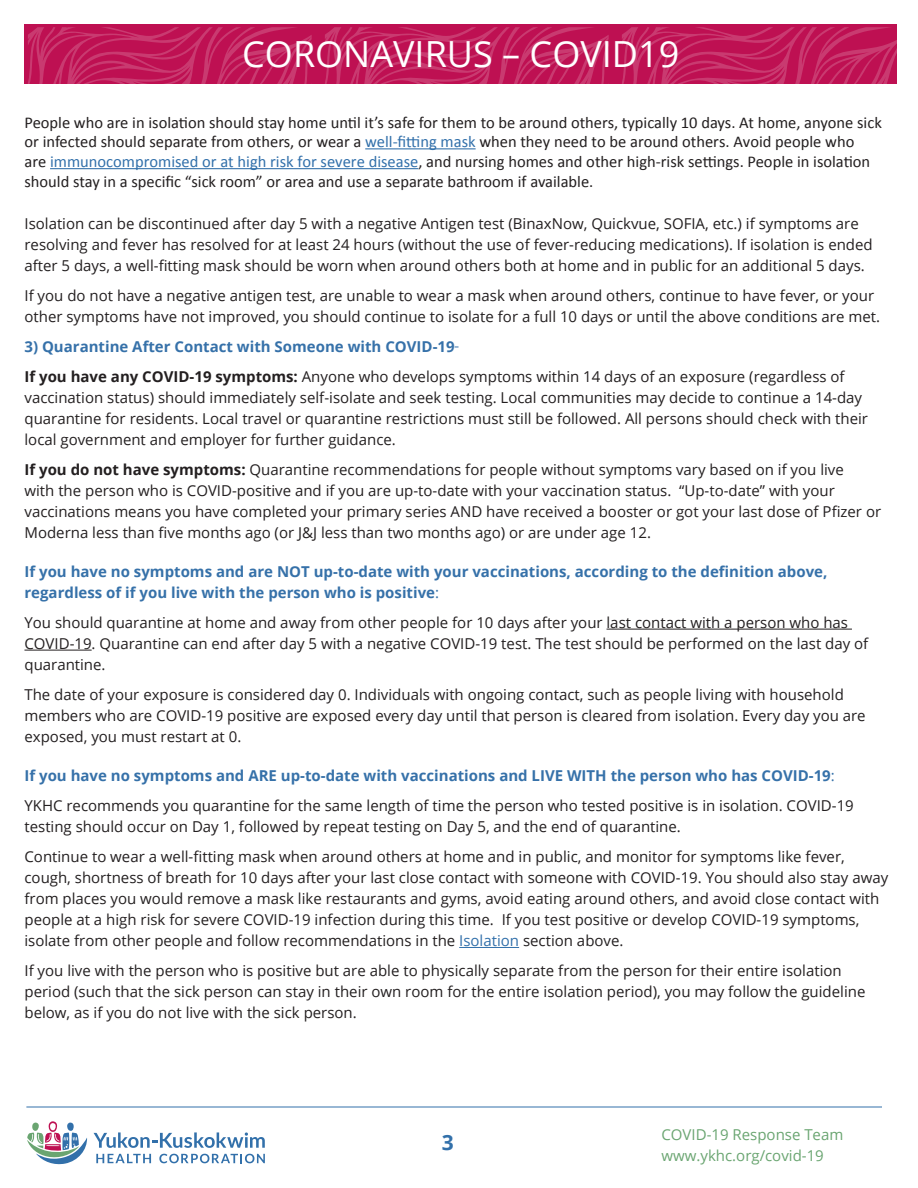
<style>
.page{position:relative;width:918px;height:1188px;background:#fff}
.page>*{position:absolute;margin:0;border:0;box-sizing:border-box;transform-origin:0 0}
.t1{font:36px "Open Sans";color:#fff}
.t2{font:700 21px "Open Sans";color:#3270aa}
.t3{font:16.5px/19.8px "Calibri";color:#231f20}
.t4{font:15px/21px "Open Sans";color:#231f20}
.t5{font:700 15px/21px "Open Sans";color:#3671a9}
.t6{font:15px/21px "Open Sans";color:#6aa571}
.s1{color:#3270aa}
.s2{font-weight:700;color:#3671a9}
.s3{font-weight:700}
.s4{font-weight:400}
.s5{color:#3671a9}
</style>
<div class="page">
<div style="left:24px;top:24px;width:873px;height:59px;background:#be1052"></div>
<svg style="left:28px;top:27px;width:284px;height:56px"></svg>
<svg style="left:325px;top:27px;width:284px;height:56px"></svg>
<svg style="left:622px;top:27px;width:275px;height:56px"></svg>
<svg style="left:94px;top:1132px;width:171px;height:16px"></svg>
<svg style="left:96px;top:1154px;width:55px;height:9px"></svg>
<svg style="left:159px;top:1154px;width:106px;height:9px"></svg>
<svg style="left:27px;top:1121px;width:60px;height:44px"></svg>
<hr style="left:26px;top:1107px;width:856px;height:1px;background:#3270aa">
<hr style="left:365px;top:148px;width:111px;height:1px;background:#3270aa">
<hr style="left:50px;top:168px;width:368px;height:1px;background:#3270aa">
<hr style="left:607px;top:629px;width:245px;height:1px;background:#231f20">
<hr style="left:24px;top:650px;width:68px;height:1px;background:#231f20">
<hr style="left:459px;top:947px;width:60px;height:1px;background:#3270aa">
<h1 class="t1" style="left:242px;top:30px;width:439px">CORONAVIRUS – COVID19</h1>
<p class="t3" style="left:24px;top:112px;width:859px">People who are in isolation should stay home until it’s safe for them to be around others, typically 10 days. At home, anyone sick or infected should separate from others, or wear a <span class="s1">well-fitting mask</span> when they need to be around others. Avoid people who<br>are <span class="s1">immunocompromised or at high risk for severe disease</span>, and nursing homes and other high-risk settings. People in isolation should stay in a specific “sick room” or area and use a separate bathroom if available.</p>
<p class="t4" style="left:24px;top:213px;width:850px">Isolation can be discontinued after day 5 with a negative Antigen test (BinaxNow, Quickvue, SOFIA, etc.) if symptoms are resolving and fever has resolved for at least 24 hours (without the use of fever-reducing medications). If isolation is ended after 5 days, a well-fitting mask should be worn when around others both at home and in public for an additional 5 days.</p>
<p class="t4" style="left:24px;top:285px;width:857px">If you do not have a negative antigen test, are unable to wear a mask when around others, continue to have fever, or your other symptoms have not improved, you should continue to isolate for a full 10 days or until the above conditions are met.</p>
<p class="t4" style="left:24px;top:331px;width:822px;line-height:30px"><span class="s2">3) Quarantine After Contact with Someone with COVID-19<br></span><span class="s3">If you have any COVID-19 symptoms:</span> Anyone who develops symptoms within 14 days of an exposure (regardless of</p>
<p class="t4" style="left:24px;top:387px;width:845px">vaccination status) should immediately self-isolate and seek testing. Local communities may decide to continue a 14-day quarantine for residents. Local travel or quarantine restrictions must still be followed. All persons should check with their local government and employer for further guidance.</p>
<p class="t4" style="left:24px;top:459px;width:858px"><span class="s3">If you do not have symptoms:</span> Quarantine recommendations for people without symptoms vary based on if you live<br>with the person who is COVID-positive and if you are up-to-date with your vaccination status. “Up-to-date” with your vaccinations means you have completed your primary series AND have received a booster or got your last dose of Pfizer or Moderna less than five months ago (or J&amp;J less than two months ago) or are under age 12.</p>
<p class="t5" style="left:24px;top:561px;width:804px">If you have no symptoms and are NOT up-to-date with your vaccinations, according to the definition above, regardless of if you live with the person who is positive<span class="s4">:</span></p>
<p class="t4" style="left:24px;top:612px;width:845px">You should quarantine at home and away from other people for 10 days after your last contact with a person who has<br>COVID-19. Quarantine can end after day 5 with a negative COVID-19 test. The test should be performed on the last day of quarantine.</p>
<p class="t4" style="left:24px;top:684px;width:843px">The date of your exposure is considered day 0. Individuals with ongoing contact, such as people living with household members who are COVID-19 positive are exposed every day until that person is cleared from isolation. Every day you are exposed, you must restart at 0.</p>
<p class="t4" style="left:24px;top:760px;width:831px;line-height:30px"><span class="s2">If you have no symptoms and ARE up-to-date with vaccinations and LIVE WITH the person who has COVID-19</span><span class="s5">:<br></span>YKHC recommends you quarantine for the same length of time the person who tested positive is in isolation. COVID-19</p>
<p class="t4" style="left:24px;top:811px;width:822px;line-height:30px">testing should occur on Day 1, followed by repeat testing on Day 5, and the end of quarantine.<br>Continue to wear a well-fitting mask when around others at home and in public, and monitor for symptoms like fever,</p>
<p class="t4" style="left:24px;top:867px;width:865px">cough, shortness of breath for 10 days after your last close contact with someone with COVID-19. You should also stay away from places you would remove a mask like restaurants and gyms, avoid eating around others, and avoid close contact with people at a high risk for severe COVID-19 infection during this time. If you test positive or develop COVID-19 symptoms, isolate from other people and follow recommendations in the <span class="s1">Isolation</span> section above.</p>
<p class="t4" style="left:24px;top:960px;width:842px">If you live with the person who is positive but are able to physically separate from the person for their entire isolation period (such that the sick person can stay in their own room for the entire isolation period), you may follow the guideline below, as if you do not live with the sick person.</p>
<h2 class="t2" style="left:442px;top:1128px;width:13px">3</h2>
<p class="t6" style="left:662px;top:1124px;width:183px">COVID-19 Response Team www.ykhc.org/covid-19</p>
</div>
